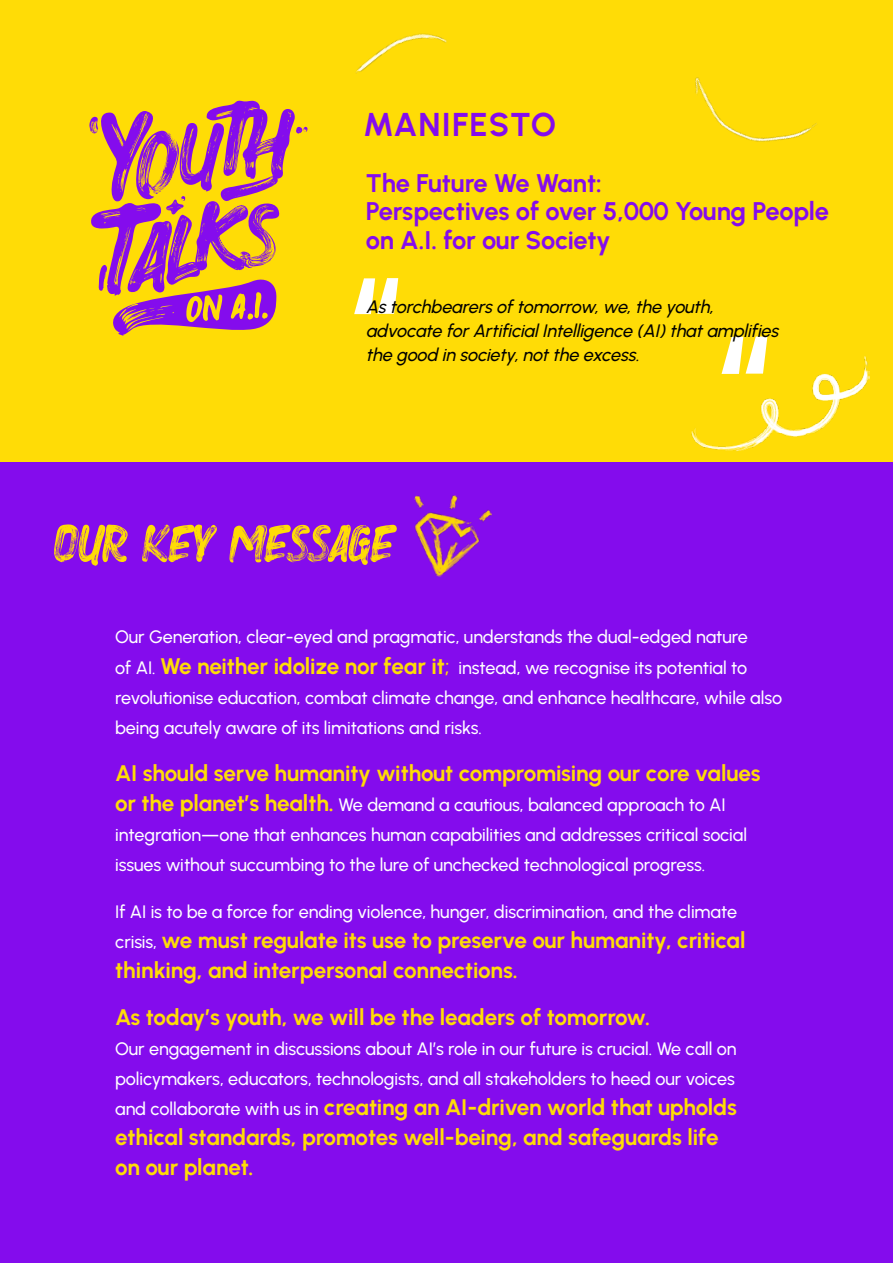
<style>
.page{position:relative;width:893px;height:1263px;background:#fff}
.page>*{position:absolute;margin:0;border:0;box-sizing:border-box;transform-origin:0 0}
.t1{font:700 142.35px "Urbanist";color:#fff}
.t2{font:700 136.95px "Urbanist";color:#fff}
.t3{font:53.25px "Strive";color:#ffdc06}
.t4{font:700 33px "Urbanist";letter-spacing:.03em;color:#840ced}
.t5{font:700 25.5px/28.5px "Urbanist";letter-spacing:-.01em;color:#840ced}
.t6{font:700 22.5px/30px "Urbanist";letter-spacing:-.01em;color:#ffdc06}
.t7{font:500 18px/30px "Urbanist";letter-spacing:-.005em;color:#fff}
.t8{font:italic 500 18px/24px "Urbanist";color:#000}
.s1{font-weight:700;font-size:22.5px;color:#ffdc06}
.s2{font-size:22.5px;color:#ffdc06}
.s3{font-weight:500;font-size:18px;color:#fff}
</style>
<div class="page">
<div style="left:0;top:433px;width:893px;height:830px;background:#840ced"></div>
<div style="left:0;top:0;width:893px;height:461px;background:#ffdc06"></div>
<img style="left:414px;top:495px;width:78px;height:82px">
<img style="left:355px;top:33px;width:92px;height:40px">
<svg style="left:89px;top:101px;width:219px;height:235px"></svg>
<img style="left:691px;top:356px;width:178px;height:96px">
<img style="left:695px;top:77px;width:122px;height:65px">
<h3 class="t4" style="left:363px;top:103px;width:195px">MANIFESTO</h3>
<h3 class="t5" style="left:366px;top:168px;width:464px">The Future We Want:<br>Perspectives of over 5,000 Young People on A.I. for our Society</h3>
<h2 class="t2" style="left:346px;top:237px;width:57px">“</h2>
<p class="t8" style="left:366px;top:294px;width:419px">Astorchbearersoftomorrow,we,the youth, advocate forArtificialIntelligence (AI)thatamplifies the good in society,notthe excess.</p>
<h1 class="t1" style="left:713px;top:293px;width:59px">“</h1>
<h3 class="t3" style="left:53px;top:503px;width:342px">OUR KEY MESSAGE</h3>
<p class="t7" style="left:115px;top:622px;width:669px">Our Generation, clear-eyed and pragmatic, understands the dual-edged nature<br>of AI. <span class="s1">We neither idolize nor fear it</span><span class="s2">;</span> instead, we recognise its potential to revolutionise education, combat climate change, and enhance healthcare, while also being acutely aware of its limitations and risks.</p>
<p class="t6" style="left:115px;top:757px;width:647px">AI should serve humanity without compromising our core values</p>
<p class="t7" style="left:115px;top:789px;width:633px"><span class="s1">or the planet’s health.</span> We demand a cautious, balanced approach to AI integration—one that enhances human capabilities and addresses critical social issues without succumbing to the lure of unchecked technological progress.</p>
<p class="t7" style="left:115px;top:896px;width:623px">If AI is to be a force for ending violence, hunger, discrimination, and the climate</p>
<p class="t6" style="left:115px;top:924px;width:632px"><span class="s3">crisis,</span> we must regulate its use to preserve our humanity, critical thinking, and interpersonal connections.</p>
<p class="t6" style="left:115px;top:1001px;width:536px">As today’s youth, we will be the leaders of tomorrow.</p>
<p class="t7" style="left:115px;top:1033px;width:623px">Our engagement in discussions about AI’s role in our future is crucial. We call on policymakers, educators, technologists, and all stakeholders to heed our voices</p>
<p class="t6" style="left:115px;top:1091px;width:623px"><span class="s3">and collaborate with us in</span> creating an AI-driven world that upholds ethical standards, promotes well-being, and safeguards life on our planet.</p>
</div>
